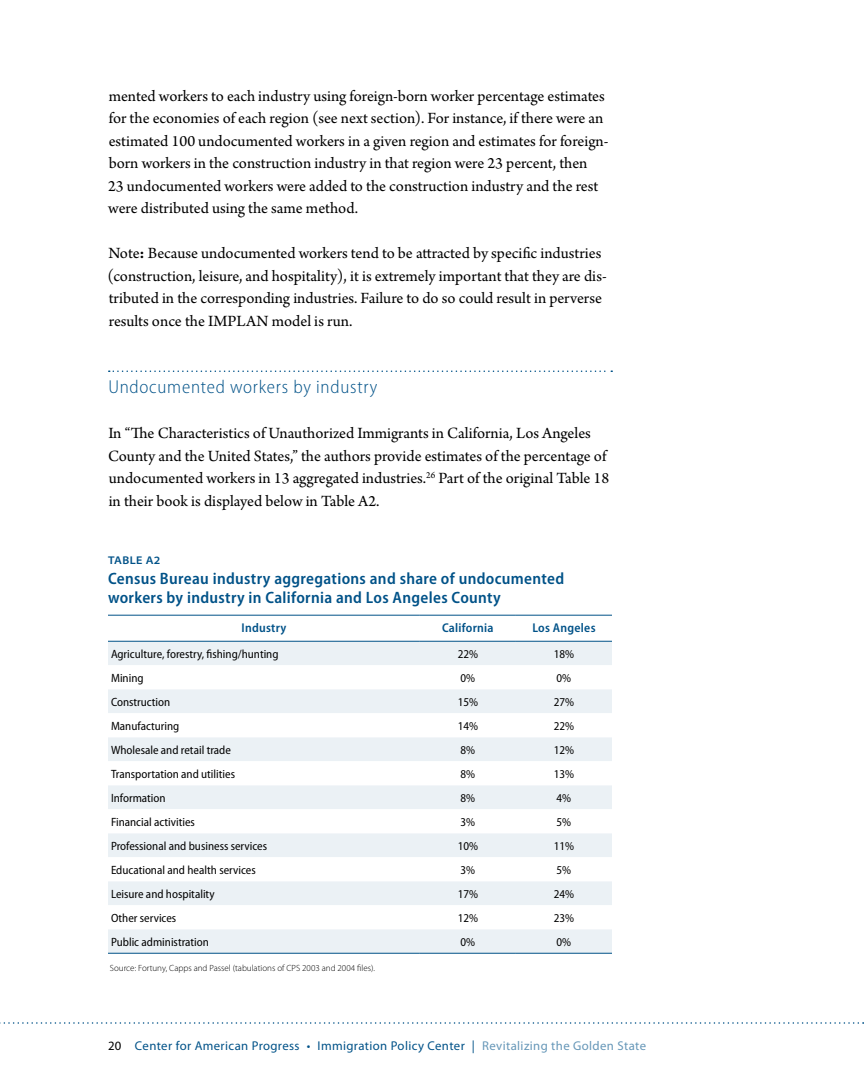
<style>
.page{position:relative;width:864px;height:1080px;background:#fff}
.page>*{position:absolute;margin:0;border:0;box-sizing:border-box;transform-origin:0 0}
.t1{font:300 semi-condensed 18.75px "Myriad Pro";letter-spacing:.04em;color:#005288}
.t2{font:16.5px/22.5px "Arno Pro";color:#000}
.t3{font:600 semi-condensed 16.5px/19.5px "Myriad Pro";letter-spacing:.02em;color:#005288}
.t4{font:12.75px "Myriad Pro";letter-spacing:.03em;color:#005288}
.t5{font:600 semi-condensed 12.75px "Myriad Pro";letter-spacing:.02em;color:#005288}
.t6{font:semi-condensed 12px "Myriad Pro";color:#000}
.t7{font:600 semi-expanded 11.25px "Myriad Pro";letter-spacing:.04em;color:#005288}
.t8{font:300 9px "Myriad Pro";color:#000}
.s1{font-weight:700}
.s2{color:#000}
.s3{color:#6697b8}
</style>
<div class="page">
<svg style="left:0;top:1022px;width:864px;height:2px"></svg>
<svg style="left:109px;top:370px;width:503px;height:2px"></svg>
<div style="left:108px;top:642px;width:504px;height:311px;background:#ebf1f5"></div>
<svg style="left:108px;top:665px;width:504px;height:264px"></svg>
<hr style="left:108px;top:641px;width:312px;height:1px;background:#005288">
<hr style="left:420px;top:641px;width:96px;height:1px;background:#005288">
<hr style="left:516px;top:641px;width:96px;height:1px;background:#005288">
<hr style="left:108px;top:615px;width:312px;height:1px;background:#005288">
<hr style="left:420px;top:615px;width:96px;height:1px;background:#005288">
<hr style="left:516px;top:615px;width:96px;height:1px;background:#005288">
<hr style="left:108px;top:953px;width:312px;height:1px;background:#005288">
<hr style="left:420px;top:953px;width:96px;height:1px;background:#005288">
<hr style="left:516px;top:953px;width:96px;height:1px;background:#005288">
<p class="t2" style="left:108px;top:85px;width:502px">mented workers to each industry using foreign-born worker percentage estimates for the economies of each region (see next section). For instance, if there were an estimated 100 undocumented workers in a given region and estimates for foreign&shy;born workers in the construction industry in that region were 23 percent, then<br>23 undocumented workers were added to the construction industry and the rest were distributed using the same method.</p>
<p class="t2" style="left:108px;top:243px;width:501px">Note<span class="s1">:</span> Because undocumented workers tend to be attracted by specific industries (construction, leisure, and hospitality), it is extremely important that they are dis&shy;tributed in the corresponding industries. Failure to do so could result in perverse results once the IMPLAN model is run.</p>
<p class="t1" style="left:108px;top:377px;width:271px">Undocumented workers by industry</p>
<p class="t2" style="left:108px;top:423px;width:503px">In “The Characteristics of Unauthorized Immigrants in California, Los Angeles County and the United States,” the authors provide estimates of the percentage of undocumented workers in 13 aggregated industries.<sup>26</sup> Part of the original Table 18 in their book is displayed below in Table A2.</p>
<p class="t7" style="left:108px;top:554px;width:54px">Table A2</p>
<p class="t3" style="left:108px;top:569px;width:458px">Census Bureau industry aggregations and share of undocumented workers by industry in California and Los Angeles County</p>
<p class="t5" style="left:241px;top:621px;width:46px">Industry</p>
<p class="t5" style="left:442px;top:621px;width:53px">California</p>
<p class="t5" style="left:532px;top:621px;width:65px">Los Angeles</p>
<p class="t6" style="left:111px;top:647px;width:169px">Agriculture, forestry, fishing/hunting</p>
<p class="t6" style="left:458px;top:647px;width:22px">22%</p>
<p class="t6" style="left:554px;top:647px;width:22px">18%</p>
<p class="t6" style="left:111px;top:671px;width:34px">Mining</p>
<p class="t6" style="left:461px;top:671px;width:16px">0%</p>
<p class="t6" style="left:557px;top:671px;width:16px">0%</p>
<p class="t6" style="left:111px;top:695px;width:61px">Construction</p>
<p class="t6" style="left:458px;top:695px;width:22px">15%</p>
<p class="t6" style="left:554px;top:695px;width:22px">27%</p>
<p class="t6" style="left:111px;top:719px;width:70px">Manufacturing</p>
<p class="t6" style="left:458px;top:719px;width:22px">14%</p>
<p class="t6" style="left:554px;top:719px;width:22px">22%</p>
<p class="t6" style="left:111px;top:743px;width:122px">Wholesale and retail trade</p>
<p class="t6" style="left:461px;top:743px;width:16px">8%</p>
<p class="t6" style="left:554px;top:743px;width:22px">12%</p>
<p class="t6" style="left:111px;top:767px;width:126px">Transportation and utilities</p>
<p class="t6" style="left:461px;top:767px;width:16px">8%</p>
<p class="t6" style="left:554px;top:767px;width:22px">13%</p>
<p class="t6" style="left:111px;top:791px;width:56px">Information</p>
<p class="t6" style="left:461px;top:791px;width:16px">8%</p>
<p class="t6" style="left:557px;top:791px;width:16px">4%</p>
<p class="t6" style="left:111px;top:815px;width:85px">Financial activities</p>
<p class="t6" style="left:461px;top:815px;width:16px">3%</p>
<p class="t6" style="left:557px;top:815px;width:16px">5%</p>
<p class="t6" style="left:111px;top:839px;width:158px">Professional and business services</p>
<p class="t6" style="left:458px;top:839px;width:22px">10%</p>
<p class="t6" style="left:554px;top:839px;width:22px">11%</p>
<p class="t6" style="left:111px;top:863px;width:146px">Educational and health services</p>
<p class="t6" style="left:461px;top:863px;width:16px">3%</p>
<p class="t6" style="left:557px;top:863px;width:16px">5%</p>
<p class="t6" style="left:111px;top:887px;width:105px">Leisure and hospitality</p>
<p class="t6" style="left:458px;top:887px;width:22px">17%</p>
<p class="t6" style="left:554px;top:887px;width:22px">24%</p>
<p class="t6" style="left:111px;top:911px;width:67px">Other services</p>
<p class="t6" style="left:458px;top:911px;width:22px">12%</p>
<p class="t6" style="left:554px;top:911px;width:22px">23%</p>
<p class="t6" style="left:111px;top:935px;width:100px">Public administration</p>
<p class="t6" style="left:461px;top:935px;width:16px">0%</p>
<p class="t6" style="left:557px;top:935px;width:16px">0%</p>
<p class="t8" style="left:110px;top:962px;width:267px">Source: Fortuny, Capps and Passel (tabulations of CPS 2003 and 2004 files).</p>
<p class="t4" style="left:108px;top:1038px;width:540px"><span class="s2">20</span> Center for American Progress • Immigration Policy Center | <span class="s3">Revitalizing the Golden State</span></p>
</div>
